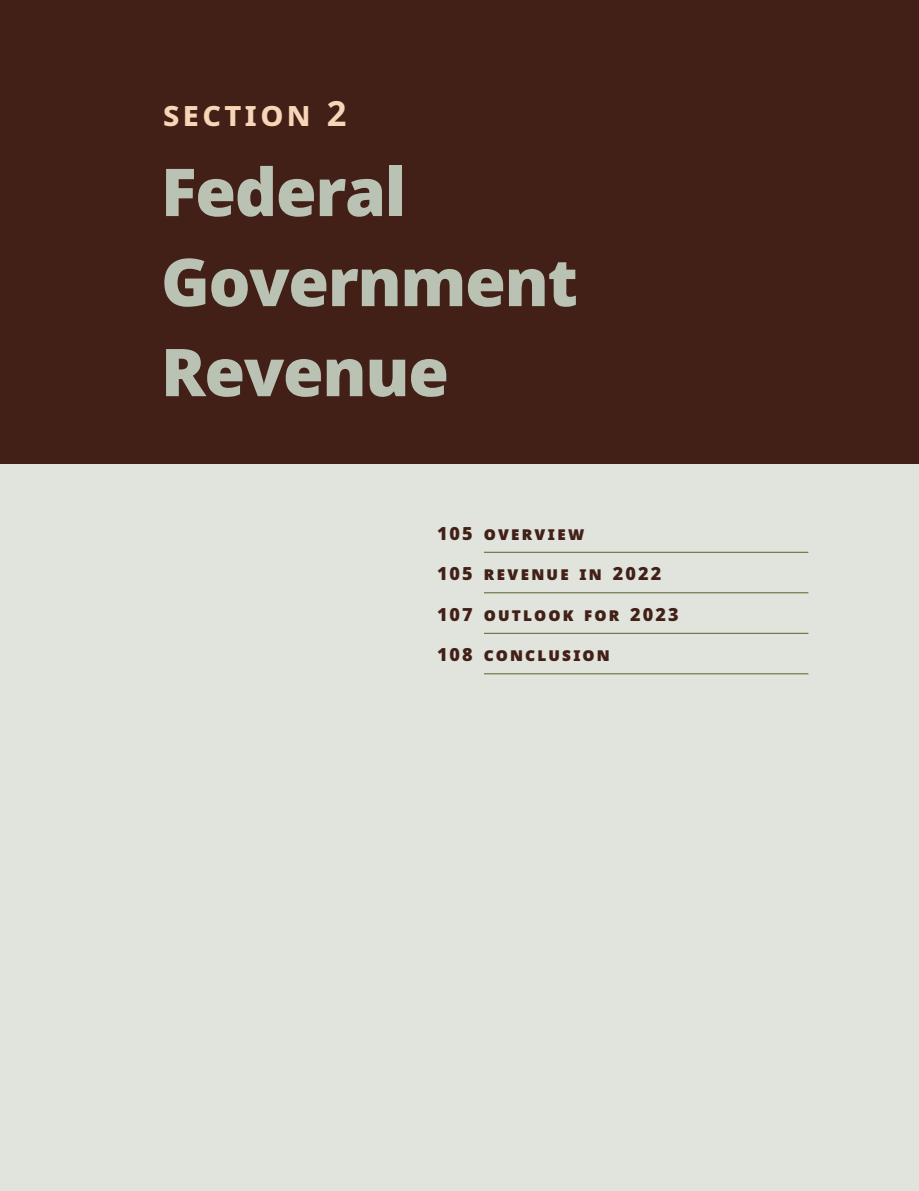
<style>
.page{position:relative;width:919px;height:1191px;background:#fff}
.page>*{position:absolute;margin:0;border:0;box-sizing:border-box;transform-origin:0 0}
._01_Divider_Title{font:900 66px/90px "Noto Sans";letter-spacing:-.02em;color:#bac3b3}
._01_Divider_Bab_Numb{font:700 34.5px "Noto Sans";color:#f8d5b6}
._01_Divider_Content{font:900 18px "Noto Sans";letter-spacing:.12em;color:#422018}
</style>
<div class="page">
<div style="left:0;top:0;width:918px;height:464px;background:#422018"></div>
<div style="left:0;top:464px;width:918px;height:727px;background:#e0e4dc"></div>
<hr style="left:484px;top:552px;width:324px;height:1px;background:#546423">
<hr style="left:484px;top:592px;width:324px;height:1px;background:#546423">
<hr style="left:484px;top:633px;width:324px;height:1px;background:#546423">
<hr style="left:484px;top:673px;width:324px;height:1px;background:#546423">
<p class="_01_Divider_Bab_Numb" style="left:163px;top:89px;width:185px">section 2</p>
<p class="_01_Divider_Title" style="left:161px;top:147px;width:418px">Federal<br>Government<br>Revenue</p>
<p class="_01_Divider_Content" style="left:437px;top:519px;width:37px">105</p>
<p class="_01_Divider_Content" style="left:484px;top:519px;width:102px">overview</p>
<p class="_01_Divider_Content" style="left:437px;top:560px;width:37px">105</p>
<p class="_01_Divider_Content" style="left:484px;top:560px;width:179px">revenue in 2022</p>
<p class="_01_Divider_Content" style="left:437px;top:600px;width:37px">107</p>
<p class="_01_Divider_Content" style="left:484px;top:600px;width:196px">outlook for 2023</p>
<p class="_01_Divider_Content" style="left:437px;top:641px;width:37px">108</p>
<p class="_01_Divider_Content" style="left:484px;top:641px;width:127px">conclusion</p>
</div>
